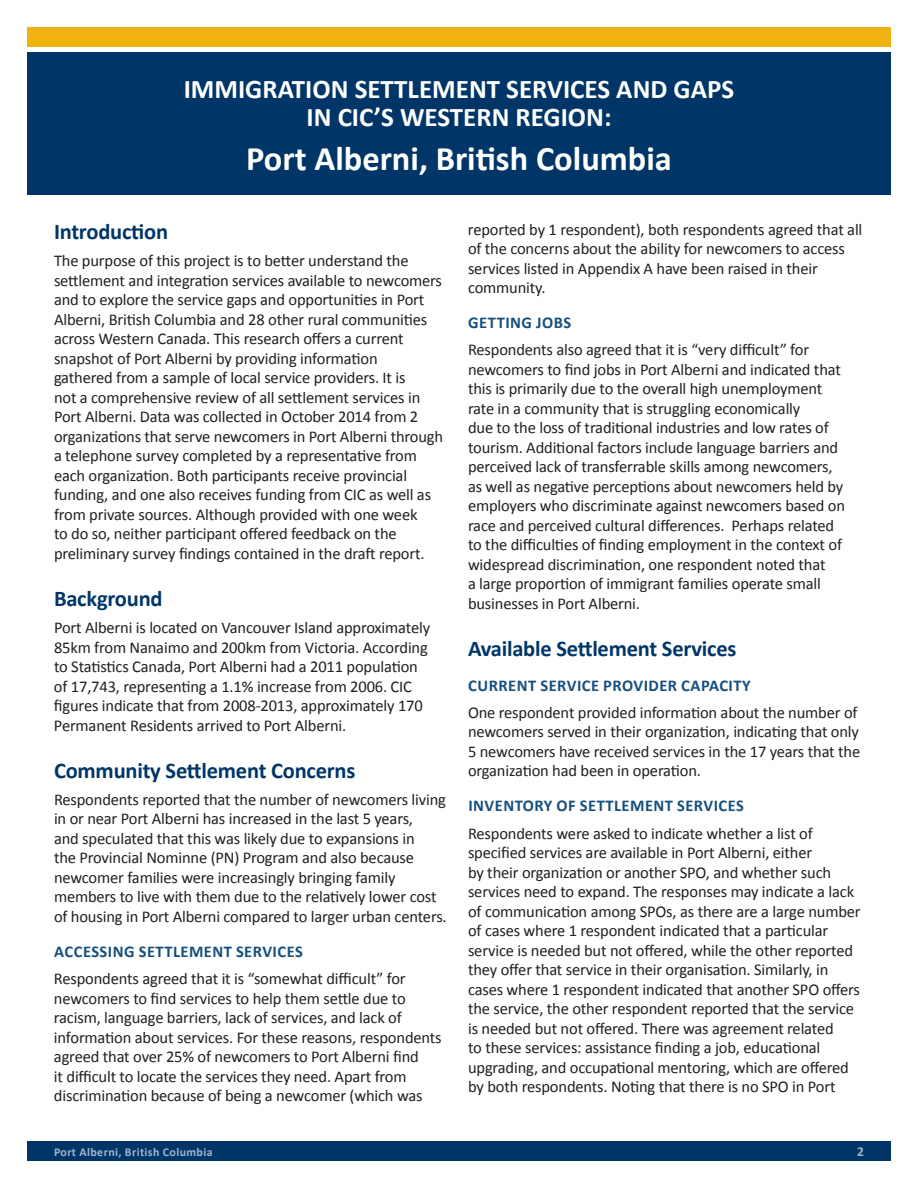
<style>
.page{position:relative;width:918px;height:1188px;background:#fff}
.page>*{position:absolute;margin:0;border:0;box-sizing:border-box;transform-origin:0 0}
.t1{font:700 34.5px "Calibri";color:#fff}
.t2{font:700 27px/28.5px "Calibri";color:#fff;text-align:center}
.t3{font:700 22.5px "Calibri";letter-spacing:-.01em;color:#003667}
.t4{font:16.5px/19.5px "Calibri";letter-spacing:-.01em;color:#231f20}
.t5{font:700 16.5px "Calibri";letter-spacing:.03em;color:#164f7e}
.t6{font:700 13.5px "Calibri";color:#a3b3cd}
.t7{font:700 12px "Calibri";letter-spacing:.03em;color:#a3b3cd}
</style>
<div class="page">
<div style="left:27px;top:52px;width:864px;height:143px;background:#003667"></div>
<div style="left:27px;top:27px;width:864px;height:19px;background:#efb211"></div>
<div style="left:27px;top:1142px;width:864px;height:19px;background:#003667"></div>
<h2 class="t2" style="left:184px;top:75px;width:552px">IMMIGRATION SETTLEMENT SERVICES AND GAPS<br>IN CIC’S WESTERN REGION:</h2>
<h1 class="t1" style="left:246px;top:137px;width:427px">Port Alberni, British Columbia</h1>
<h3 class="t3" style="left:54px;top:217px;width:116px">Introduction</h3>
<p class="t4" style="left:54px;top:251px;width:391px">The purpose of this project is to better understand the settlement and integration services available to newcomers and to explore the service gaps and opportunities in Port Alberni, British Columbia and 28 other rural communities across Western Canada. This research offers a current snapshot of Port Alberni by providing information<br>gathered from a sample of local service providers. It is<br>not a comprehensive review of all settlement services in Port Alberni. Data was collected in October 2014 from 2 organizations that serve newcomers in Port Alberni through a telephone survey completed by a representative from each organization. Both participants receive provincial funding, and one also receives funding from CIC as well as from private sources. Although provided with one week<br>to do so, neither participant offered feedback on the preliminary survey findings contained in the draft report.</p>
<h3 class="t3" style="left:54px;top:584px;width:110px">Background</h3>
<p class="t4" style="left:54px;top:618px;width:378px">Port Alberni is located on Vancouver Island approximately 85km from Nanaimo and 200km from Victoria. According to Statistics Canada, Port Alberni had a 2011 population of 17,743, representing a 1.1% increase from 2006. CIC figures indicate that from 2008-2013, approximately 170<br>Permanent Residents arrived to Port Alberni.</p>
<h3 class="t3" style="left:54px;top:756px;width:303px">Community Settlement Concerns</h3>
<p class="t4" style="left:54px;top:790px;width:394px">Respondents reported that the number of newcomers living in or near Port Alberni has increased in the last 5 years,<br>and speculated that this was likely due to expansions in<br>the Provincial Nominne (PN) Program and also because newcomer families were increasingly bringing family members to live with them due to the relatively lower cost of housing in Port Alberni compared to larger urban centers.</p>
<p class="t5" style="left:54px;top:941px;width:20px">Accessing</p>
<p class="t5" style="left:139px;top:941px;width:11px">settlement</p>
<p class="t5" style="left:236px;top:941px;width:10px">services</p>
<p class="t4" style="left:54px;top:969px;width:389px">Respondents agreed that it is “somewhat difficult” for newcomers to find services to help them settle due to racism, language barriers, lack of services, and lack of information about services. For these reasons, respondents agreed that over 25% of newcomers to Port Alberni find<br>it difficult to locate the services they need. Apart from discrimination because of being a newcomer (which was</p>
<p class="t4" style="left:468px;top:219px;width:396px">reported by 1 respondent), both respondents agreed that all of the concerns about the ability for newcomers to access services listed in Appendix A have been raised in their community.</p>
<p class="t5" style="left:468px;top:312px;width:21px">Getting</p>
<p class="t5" style="left:536px;top:312px;width:17px">jobs</p>
<p class="t4" style="left:468px;top:340px;width:379px">Respondents also agreed that it is “very difficult” for newcomers to find jobs in Port Alberni and indicated that this is primarily due to the overall high unemployment rate in a community that is struggling economically<br>due to the loss of traditional industries and low rates of tourism. Additional factors include language barriers and perceived lack of transferrable skills among newcomers, as well as negative perceptions about newcomers held by employers who discriminate against newcomers based on race and perceived cultural differences. Perhaps related to the difficulties of finding employment in the context of widespread discrimination, one respondent noted that<br>a large proportion of immigrant families operate small businesses in Port Alberni.</p>
<h3 class="t3" style="left:468px;top:634px;width:270px">Available Settlement Services</h3>
<p class="t5" style="left:468px;top:675px;width:20px">Current</p>
<p class="t5" style="left:540px;top:675px;width:10px">service</p>
<p class="t5" style="left:603px;top:675px;width:11px">provider</p>
<p class="t5" style="left:681px;top:675px;width:10px">capacity</p>
<p class="t4" style="left:468px;top:703px;width:394px">One respondent provided information about the number of newcomers served in their organization, indicating that only 5 newcomers have received services in the 17 years that the organization had been in operation.</p>
<p class="t5" style="left:468px;top:795px;width:16px">Inventory</p>
<p class="t5" style="left:557px;top:795px;width:34px">of settlement</p>
<p class="t5" style="left:677px;top:795px;width:10px">services</p>
<p class="t4" style="left:468px;top:823px;width:394px">Respondents were asked to indicate whether a list of specified services are available in Port Alberni, either<br>by their organization or another SPO, and whether such services need to expand. The responses may indicate a lack of communication among SPOs, as there are a large number of cases where 1 respondent indicated that a particular service is needed but not offered, while the other reported they offer that service in their organisation. Similarly, in cases where 1 respondent indicated that another SPO offers the service, the other respondent reported that the service is needed but not offered. There was agreement related<br>to these services: assistance finding a job, educational upgrading, and occupational mentoring, which are offered by both respondents. Noting that there is no SPO in Port</p>
<p class="t7" style="left:54px;top:1144px;width:160px">Port Alberni, British Columbia</p>
<p class="t6" style="left:857px;top:1143px;width:8px">2</p>
</div>
